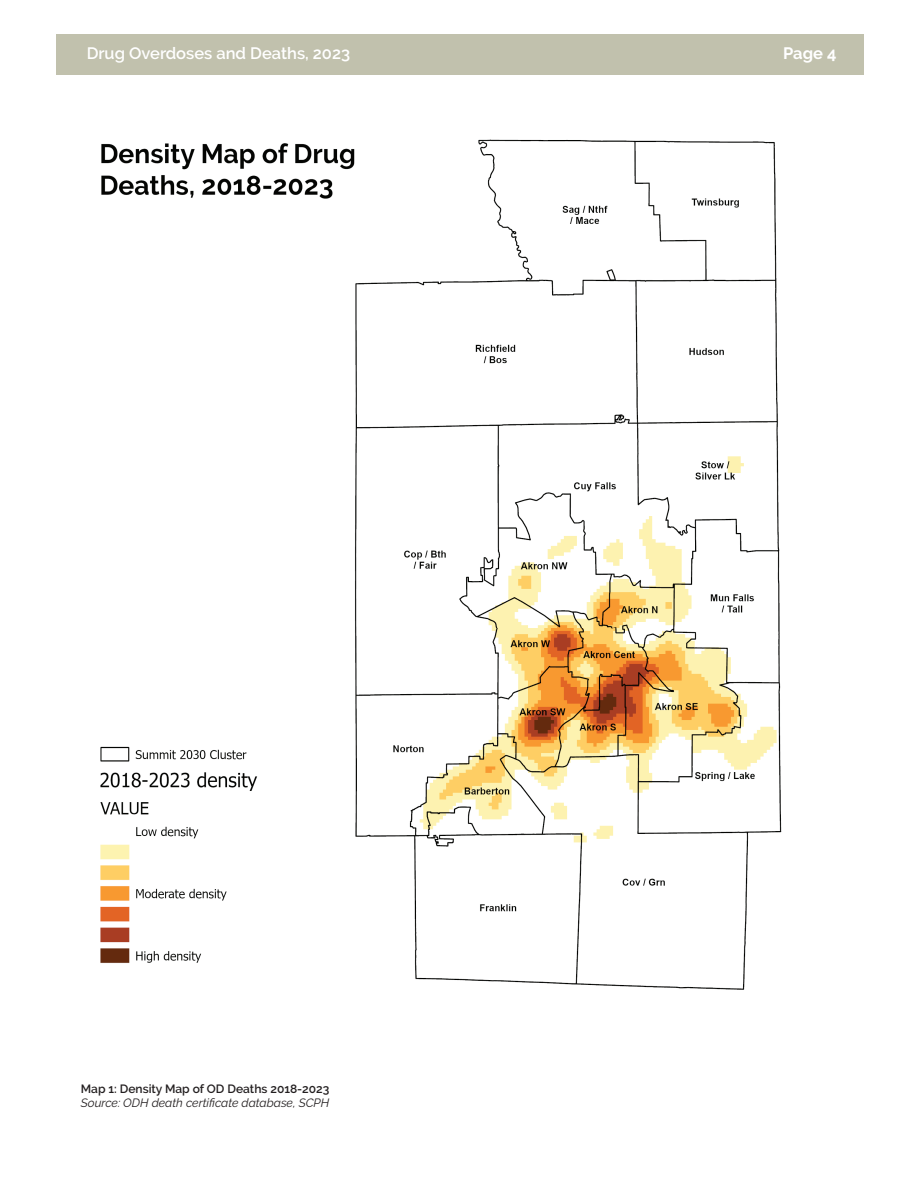
<style>
.page{position:relative;width:918px;height:1188px;background:#fff}
.page>*{position:absolute;margin:0;border:0;box-sizing:border-box;transform-origin:0 0}
.t1{font:600 16.5px "Raleway";color:#fff}
.t2{font:700 16.5px "Raleway";color:#fff}
.t3{font:italic 12px "Raleway";color:#231f20}
.t4{font:600 12px "Raleway";color:#231f20}
</style>
<div class="page">
<div style="left:56px;top:34px;width:808px;height:40px;background:#c1c1ad"></div>
<img style="left:100px;top:139px;width:682px;height:851px">
<h1 class="t1" style="left:87px;top:43px;width:265px">Drug Overdoses and Deaths, 2023</h1>
<h1 class="t2" style="left:783px;top:43px;width:55px">Page 4</h1>
<p class="t4" style="left:81px;top:1081px;width:250px">Map 1: Density Map of OD Deaths 2018-2023</p>
<p class="t3" style="left:81px;top:1096px;width:250px">Source: ODH death certificate database, SCPH</p>
</div>
